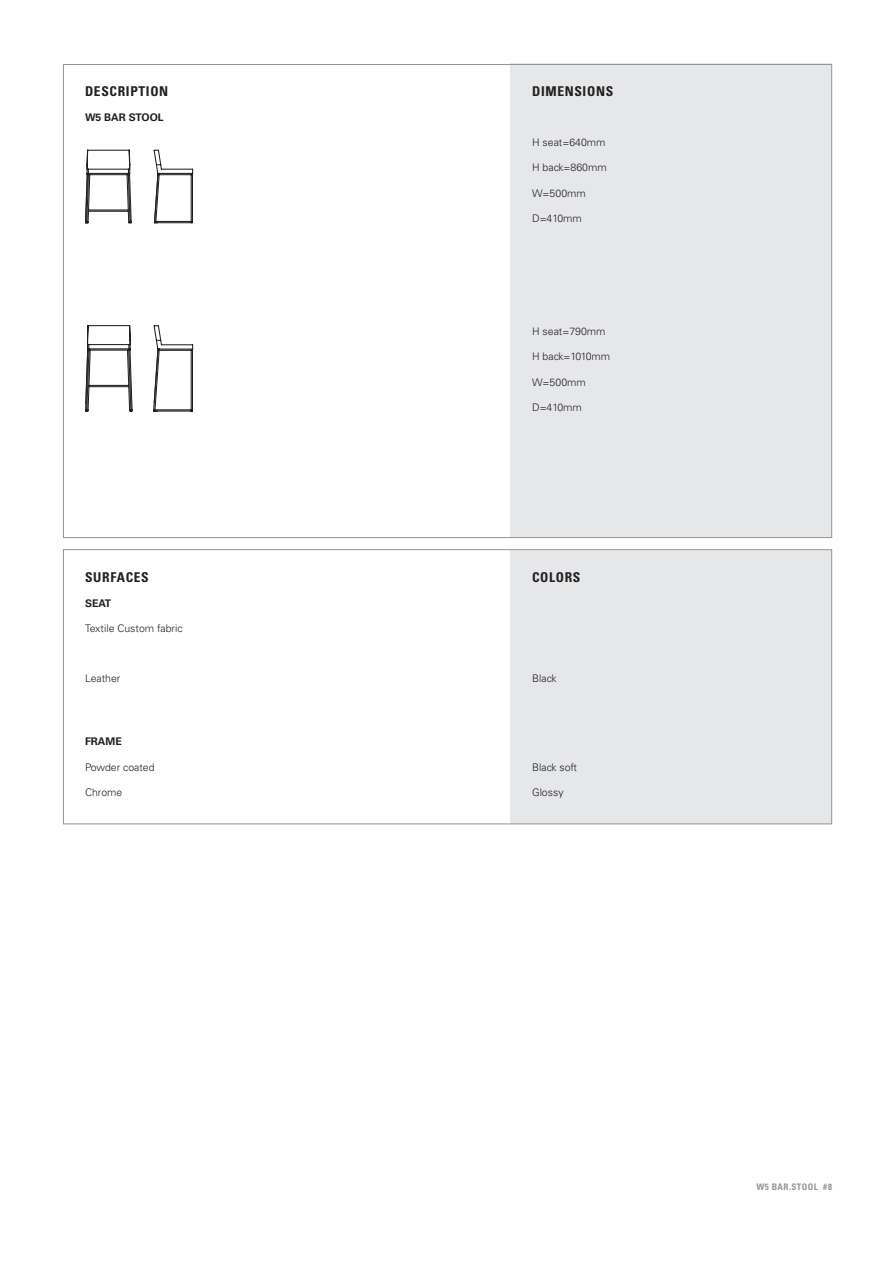
<style>
.page{position:relative;width:893px;height:1263px;background:#fff}
.page>*{position:absolute;margin:0;border:0;box-sizing:border-box;transform-origin:0 0}
.t1{font:700 condensed 13.5px "Univers";letter-spacing:.05em;color:#231f20}
.t2{font:300 10.5px "Univers";color:#231f20}
.t3{font:700 10.5px "Univers";color:#231f20}
.t4{font:300 10.5px "Univers";letter-spacing:-.025em;color:#231f20}
.t5{font:700 condensed 9px "Univers";letter-spacing:.05em;color:#939598}
</style>
<div class="page">
<div style="left:511px;top:64px;width:321px;height:474px;background:#e6e7e9"></div>
<div style="left:511px;top:550px;width:321px;height:274px;background:#e6e7e9"></div>
<svg style="left:85px;top:150px;width:47px;height:73px"></svg>
<svg style="left:154px;top:150px;width:39px;height:73px"></svg>
<svg style="left:85px;top:325px;width:48px;height:86px"></svg>
<svg style="left:153px;top:325px;width:40px;height:87px"></svg>
<p class="t1" style="left:85px;top:83px;width:85px">DESCRIPTION</p>
<p class="t1" style="left:532px;top:83px;width:83px">DIMENSIONS</p>
<p class="t3" style="left:85px;top:111px;width:80px">W5 BAR STOOL</p>
<p class="t2" style="left:532px;top:136px;width:75px">H seat=640mm</p>
<p class="t2" style="left:532px;top:161px;width:76px">H back=860mm</p>
<p class="t2" style="left:532px;top:187px;width:55px">W=500mm</p>
<p class="t2" style="left:532px;top:212px;width:51px">D=410mm</p>
<p class="t2" style="left:532px;top:325px;width:75px">H seat=790mm</p>
<p class="t4" style="left:532px;top:350px;width:80px">H back=1010mm</p>
<p class="t2" style="left:532px;top:376px;width:55px">W=500mm</p>
<p class="t2" style="left:532px;top:401px;width:51px">D=410mm</p>
<p class="t1" style="left:85px;top:568px;width:65px">SURFACES</p>
<p class="t1" style="left:532px;top:568px;width:50px">COLORS</p>
<p class="t3" style="left:85px;top:597px;width:28px">SEAT</p>
<p class="t2" style="left:85px;top:622px;width:99px">Textile Custom fabric</p>
<p class="t2" style="left:85px;top:672px;width:37px">Leather</p>
<p class="t2" style="left:532px;top:672px;width:26px">Black</p>
<p class="t3" style="left:85px;top:735px;width:38px">FRAME</p>
<p class="t2" style="left:85px;top:760px;width:71px">Powder coated</p>
<p class="t2" style="left:532px;top:760px;width:47px">Black soft</p>
<p class="t2" style="left:85px;top:786px;width:39px">Chrome</p>
<p class="t2" style="left:532px;top:786px;width:33px">Glossy</p>
<p class="t5" style="left:756px;top:1182px;width:77px">W5 BAR.STOOL #8</p>
</div>
